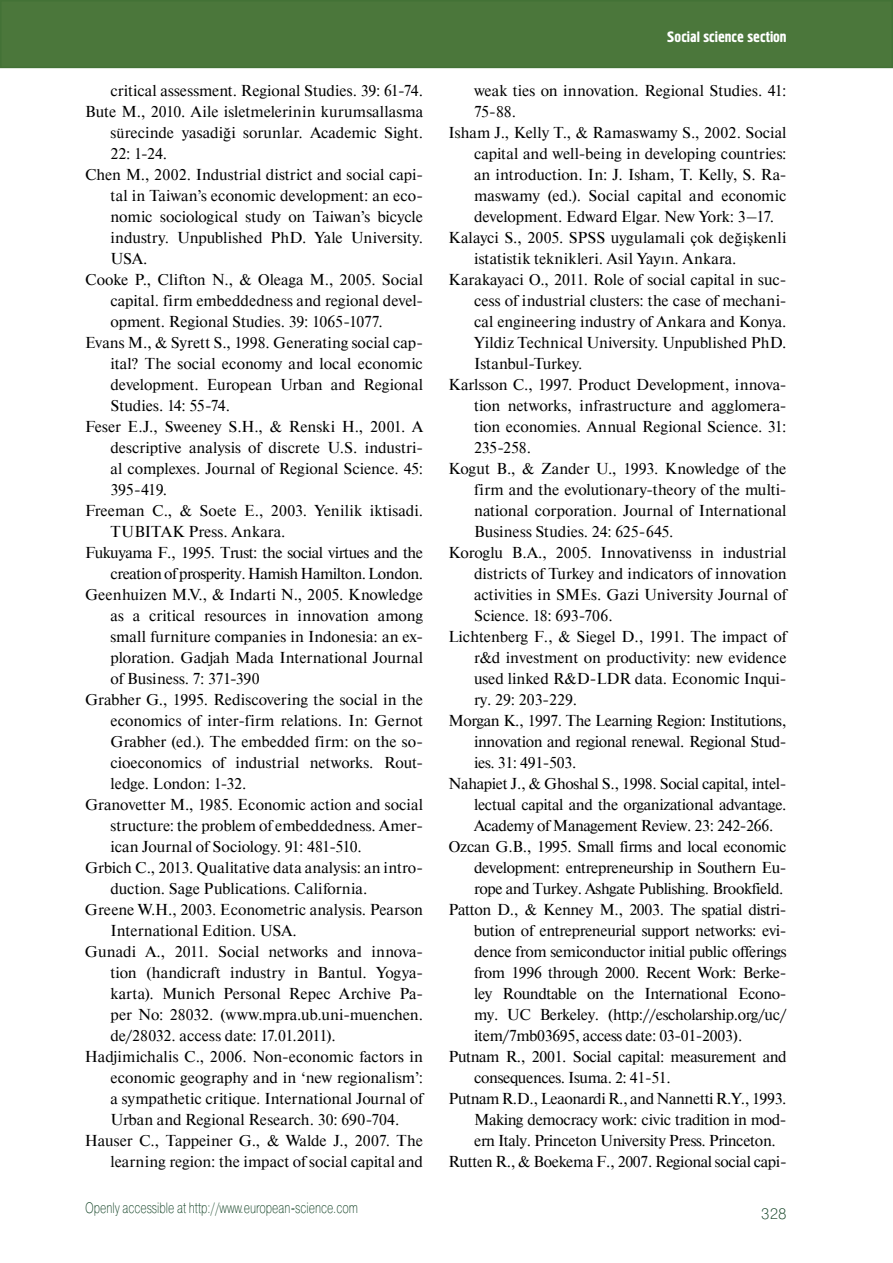
<style>
.page{position:relative;width:893px;height:1263px;background:#fff}
.page>*{position:absolute;margin:0;border:0;box-sizing:border-box;transform-origin:0 0}
.t1{font:15.75px "Newton C";letter-spacing:-.005em;color:#000}
.t2{font:15.75px "Newton C";letter-spacing:-.025em;color:#000}
.t3{font:15.75px "Newton C";letter-spacing:.015em;color:#000}
.t4{font:15px "Pragmatica Light C";color:#0d3e20;scale:.75 1}
.t5{font:15px "Hermes C";color:#fff}
.t6{font:15px "Pragmatica Light C";color:#0d3e20}
.s1{font-family:"Times New Roman"}
</style>
<div class="page">
<div style="left:1px;top:1px;width:891px;height:66px;background:#4b773b"></div>
<div style="left:0;top:0;width:893px;height:68px;border:2px solid #437236"></div>
<p class="t1" style="left:111px;top:82px;width:314px">critical assessment. Regional Studies. 39: 61-74.</p>
<p class="t1" style="left:85px;top:103px;width:340px">Bute M., 2010. Aile isletmelerinin kurumsallasma</p>
<p class="t1" style="left:111px;top:124px;width:314px">s<span class="s1">ü</span>recinde yasadi<span class="s1">ğ</span>i sorunlar. Academic Sight.</p>
<p class="t1" style="left:111px;top:145px;width:58px">22: 1-24.</p>
<p class="t1" style="left:85px;top:166px;width:340px">Chen M., 2002. Industrial district and social capi-</p>
<p class="t1" style="left:111px;top:187px;width:314px">tal in Taiwan’s economic development: an eco-</p>
<p class="t1" style="left:111px;top:208px;width:314px">nomic sociological study on Taiwan’s bicycle</p>
<p class="t1" style="left:111px;top:229px;width:314px">industry. Unpublished PhD. Yale University.</p>
<p class="t1" style="left:111px;top:250px;width:39px">USA.</p>
<p class="t1" style="left:85px;top:271px;width:340px">Cooke P., Clifton N., &amp; Oleaga M., 2005. Social</p>
<p class="t1" style="left:111px;top:292px;width:314px">capital. firm embeddedness and regional devel-</p>
<p class="t1" style="left:111px;top:313px;width:274px">opment. Regional Studies. 39: 1065-1077.</p>
<p class="t1" style="left:85px;top:334px;width:340px">Evans M., &amp; Syrett S., 1998. Generating social cap-</p>
<p class="t1" style="left:111px;top:355px;width:314px">ital? The social economy and local economic</p>
<p class="t1" style="left:111px;top:376px;width:314px">development. European Urban and Regional</p>
<p class="t1" style="left:111px;top:397px;width:121px">Studies. 14: 55-74.</p>
<p class="t1" style="left:85px;top:418px;width:339px">Feser E.J., Sweeney S.H., &amp; Renski H., 2001. A</p>
<p class="t1" style="left:111px;top:439px;width:314px">descriptive analysis of discrete U.S. industri-</p>
<p class="t1" style="left:111px;top:460px;width:314px">al complexes. Journal of Regional Science. 45:</p>
<p class="t1" style="left:111px;top:481px;width:58px">395-419.</p>
<p class="t1" style="left:85px;top:502px;width:340px">Freeman C., &amp; Soete E., 2003. Yenilik iktisadi.</p>
<p class="t3" style="left:111px;top:523px;width:177px">TUBITAK Press. Ankara.</p>
<p class="t2" style="left:85px;top:544px;width:340px">Fukuyama F., 1995. Trust: the social virtues and the</p>
<p class="t2" style="left:111px;top:565px;width:314px">creation of prosperity. Hamish Hamilton. London.</p>
<p class="t1" style="left:85px;top:586px;width:339px">Geenhuizen M.V., &amp; Indarti N., 2005. Knowledge</p>
<p class="t1" style="left:111px;top:607px;width:314px">as a critical resources in innovation among</p>
<p class="t1" style="left:111px;top:628px;width:314px">small furniture companies in Indonesia: an ex-</p>
<p class="t1" style="left:111px;top:649px;width:314px">ploration. Gadjah Mada International Journal</p>
<p class="t1" style="left:111px;top:670px;width:151px">of Business. 7: 371-390</p>
<p class="t1" style="left:85px;top:691px;width:339px">Grabher G., 1995. Rediscovering the social in the</p>
<p class="t1" style="left:111px;top:712px;width:314px">economics of inter-firm relations. In: Gernot</p>
<p class="t1" style="left:111px;top:733px;width:314px">Grabher (ed.). The embedded firm: on the so-</p>
<p class="t1" style="left:111px;top:754px;width:314px">cioeconomics of industrial networks. Rout-</p>
<p class="t1" style="left:111px;top:775px;width:138px">ledge. London: 1-32.</p>
<p class="t1" style="left:85px;top:796px;width:339px">Granovetter M., 1985. Economic action and social</p>
<p class="t1" style="left:111px;top:817px;width:314px">structure: the problem of embeddedness. Amer-</p>
<p class="t1" style="left:111px;top:838px;width:253px">ican Journal of Sociology. 91: 481-510.</p>
<p class="t1" style="left:85px;top:859px;width:340px">Grbich C., 2013. Qualitative data analysis: an intro-</p>
<p class="t1" style="left:111px;top:880px;width:258px">duction. Sage Publications. California.</p>
<p class="t1" style="left:85px;top:901px;width:339px">Greene W.H., 2003. Econometric analysis. Pearson</p>
<p class="t1" style="left:111px;top:922px;width:188px">International Edition. USA.</p>
<p class="t1" style="left:85px;top:943px;width:340px">Gunadi A., 2011. Social networks and innova-</p>
<p class="t1" style="left:110px;top:964px;width:314px">tion (handicraft industry in Bantul. Yogya-</p>
<p class="t1" style="left:110px;top:985px;width:314px">karta). Munich Personal Repec Archive Pa-</p>
<p class="t1" style="left:110px;top:1006px;width:314px">per No: 28032. (www.mpra.ub.uni-muenchen.</p>
<p class="t1" style="left:110px;top:1027px;width:227px">de/28032. access date: 17.01.2011).</p>
<p class="t1" style="left:85px;top:1048px;width:339px">Hadjimichalis C., 2006. Non-economic factors in</p>
<p class="t1" style="left:110px;top:1069px;width:314px">economic geography and in ‘new regionalism’:</p>
<p class="t1" style="left:110px;top:1090px;width:314px">a sympathetic critique. International Journal of</p>
<p class="t1" style="left:110px;top:1111px;width:290px">Urban and Regional Research. 30: 690-704.</p>
<p class="t1" style="left:85px;top:1132px;width:339px">Hauser C., Tappeiner G., &amp; Walde J., 2007. The</p>
<p class="t1" style="left:110px;top:1153px;width:314px">learning region: the impact of social capital and</p>
<p class="t4" style="left:85px;top:1199px;width:365px">Openly accessible at http://www.european-science.com</p>
<p class="t5" style="left:667px;top:29px;width:121px">Social science section</p>
<p class="t1" style="left:474px;top:82px;width:314px">weak ties on innovation. Regional Studies. 41:</p>
<p class="t1" style="left:474px;top:103px;width:44px">75-88.</p>
<p class="t1" style="left:449px;top:124px;width:339px">Isham J., Kelly T., &amp; Ramaswamy S., 2002. Social</p>
<p class="t1" style="left:474px;top:145px;width:314px">capital and well-being in developing countries:</p>
<p class="t1" style="left:474px;top:166px;width:314px">an introduction. In: J. Isham, T. Kelly, S. Ra-</p>
<p class="t1" style="left:474px;top:187px;width:314px">maswamy (ed.). Social capital and economic</p>
<p class="t1" style="left:474px;top:208px;width:302px">development. Edward Elgar. New York: 3–17.</p>
<p class="t1" style="left:449px;top:229px;width:340px">Kalayci S., 2005. SPSS uygulamali <span class="s1">ç</span>ok de<span class="s1">ğ</span>i<span class="s1">ş</span>kenli</p>
<p class="t3" style="left:474px;top:250px;width:264px">istatistik teknikleri. Asil Yay<span class="s1">ı</span>n. Ankara.</p>
<p class="t1" style="left:449px;top:271px;width:340px">Karakayaci O., 2011. Role of social capital in suc-</p>
<p class="t1" style="left:474px;top:292px;width:314px">cess of industrial clusters: the case of mechani-</p>
<p class="t1" style="left:474px;top:313px;width:314px">cal engineering industry of Ankara and Konya.</p>
<p class="t1" style="left:474px;top:334px;width:314px">Yildiz Technical University. Unpublished PhD.</p>
<p class="t1" style="left:474px;top:355px;width:110px">Istanbul-Turkey.</p>
<p class="t1" style="left:449px;top:376px;width:340px">Karlsson C., 1997. Product Development, innova-</p>
<p class="t1" style="left:474px;top:397px;width:314px">tion networks, infrastructure and agglomera-</p>
<p class="t1" style="left:474px;top:418px;width:314px">tion economies. Annual Regional Science. 31:</p>
<p class="t1" style="left:474px;top:439px;width:59px">235-258.</p>
<p class="t1" style="left:448px;top:460px;width:339px">Kogut B., &amp; Zander U., 1993. Knowledge of the</p>
<p class="t1" style="left:474px;top:481px;width:314px">firm and the evolutionary-theory of the multi-</p>
<p class="t1" style="left:474px;top:502px;width:314px">national corporation. Journal of International</p>
<p class="t1" style="left:474px;top:523px;width:201px">Business Studies. 24: 625-645.</p>
<p class="t1" style="left:448px;top:544px;width:339px">Koroglu B.A., 2005. Innovativenss in industrial</p>
<p class="t1" style="left:474px;top:565px;width:314px">districts of Turkey and indicators of innovation</p>
<p class="t1" style="left:474px;top:586px;width:314px">activities in SMEs. Gazi University Journal of</p>
<p class="t1" style="left:474px;top:607px;width:140px">Science. 18: 693-706.</p>
<p class="t1" style="left:448px;top:628px;width:340px">Lichtenberg F., &amp; Siegel D., 1991. The impact of</p>
<p class="t1" style="left:474px;top:649px;width:314px">r&amp;d investment on productivity: new evidence</p>
<p class="t1" style="left:474px;top:670px;width:314px">used linked R&amp;D-LDR data. Economic Inqui-</p>
<p class="t1" style="left:474px;top:691px;width:105px">ry. 29: 203-229.</p>
<p class="t1" style="left:448px;top:712px;width:340px">Morgan K., 1997. The Learning Region: Institutions,</p>
<p class="t1" style="left:474px;top:733px;width:314px">innovation and regional renewal. Regional Stud-</p>
<p class="t1" style="left:474px;top:754px;width:104px">ies. 31: 491-503.</p>
<p class="t1" style="left:448px;top:775px;width:340px">Nahapiet J., &amp; Ghoshal S., 1998. Social capital, intel-</p>
<p class="t1" style="left:474px;top:796px;width:314px">lectual capital and the organizational advantage.</p>
<p class="t1" style="left:474px;top:817px;width:301px">Academy of Management Review. 23: 242-266.</p>
<p class="t1" style="left:448px;top:838px;width:340px">Ozcan G.B., 1995. Small firms and local economic</p>
<p class="t1" style="left:474px;top:859px;width:314px">development: entrepreneurship in Southern Eu-</p>
<p class="t1" style="left:474px;top:880px;width:311px">rope and Turkey. Ashgate Publishing. Brookfield.</p>
<p class="t1" style="left:448px;top:901px;width:339px">Patton D., &amp; Kenney M., 2003. The spatial distri-</p>
<p class="t1" style="left:474px;top:922px;width:314px">bution of entrepreneurial support networks: evi-</p>
<p class="t1" style="left:474px;top:943px;width:314px">dence from semiconductor initial public offerings</p>
<p class="t1" style="left:474px;top:964px;width:314px">from 1996 through 2000. Recent Work: Berke-</p>
<p class="t1" style="left:474px;top:985px;width:314px">ley Roundtable on the International Econo-</p>
<p class="t1" style="left:474px;top:1006px;width:314px">my. UC Berkeley. (http://escholarship.org/uc/</p>
<p class="t1" style="left:474px;top:1027px;width:270px">item/7mb03695, access date: 03-01-2003).</p>
<p class="t1" style="left:448px;top:1048px;width:340px">Putnam R., 2001. Social capital: measurement and</p>
<p class="t1" style="left:474px;top:1069px;width:198px">consequences. Isuma. 2: 41-51.</p>
<p class="t1" style="left:448px;top:1090px;width:340px">Putnam R.D., Leaonardi R., and Nannetti R.Y., 1993.</p>
<p class="t1" style="left:474px;top:1111px;width:314px">Making democracy work: civic tradition in mod-</p>
<p class="t1" style="left:474px;top:1132px;width:303px">ern Italy. Princeton University Press. Princeton.</p>
<p class="t1" style="left:448px;top:1153px;width:340px">Rutten R., &amp; Boekema F., 2007. Regional social capi-</p>
<p class="t6" style="left:761px;top:1205px;width:27px">328</p>
</div>
